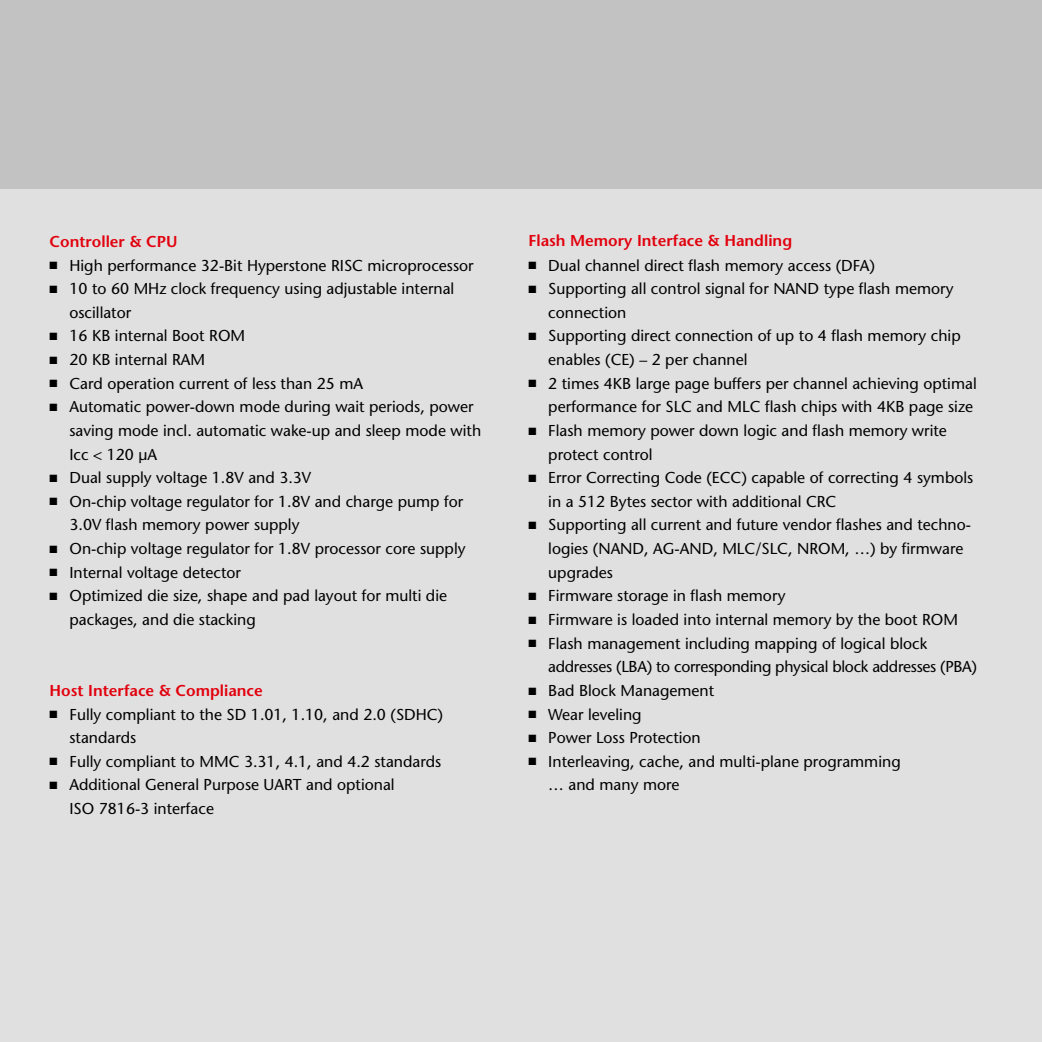
<style>
.page{position:relative;width:1042px;height:1042px;background:#fff}
.page>*{position:absolute;margin:0;border:0;box-sizing:border-box;transform-origin:0 0}
.t1{font:15.75px/23.6px "Stone Sans";color:#000}
.t2{font:15.75px/23.6px "Stone Sans";letter-spacing:-.02em;color:#000}
.t3{font:600 15.75px "Stone Sans";color:#e2000d}
</style>
<div class="page">
<div style="left:0;top:182px;width:1042px;height:860px;background:#e0e0e0"></div>
<div style="left:0;top:0;width:1042px;height:189px;background:#c2c2c2"></div>
<p class="t3" style="left:50px;top:232px;width:129px">Controller &amp; CPU</p>
<p class="t1" style="left:50px;top:253px;width:425px">■ High performance 32-Bit Hyperstone RISC microprocessor</p>
<p class="t1" style="left:69px;top:277px;width:386px;text-indent:-20px">■ 10 to 60 MHz clock frequency using adjustable internal oscillator</p>
<p class="t1" style="left:50px;top:324px;width:197px">■ 16 KB internal Boot ROM</p>
<p class="t1" style="left:50px;top:348px;width:157px">■ 20 KB internal RAM</p>
<p class="t1" style="left:50px;top:371px;width:315px">■ Card operation current of less than 25 mA</p>
<p class="t1" style="left:69px;top:395px;width:413px;text-indent:-20px">■ Automatic power-down mode during wait periods, power saving mode incl. automatic wake-up and sleep mode with<br>Icc &lt; 120 µA</p>
<p class="t1" style="left:50px;top:466px;width:263px">■ Dual supply voltage 1.8V and 3.3V</p>
<p class="t1" style="left:69px;top:489px;width:395px;text-indent:-20px">■ On-chip voltage regulator for 1.8V and charge pump for<br>3.0V flash memory power supply</p>
<p class="t1" style="left:50px;top:537px;width:417px">■ On-chip voltage regulator for 1.8V processor core supply</p>
<p class="t1" style="left:50px;top:560px;width:193px">■ Internal voltage detector</p>
<p class="t1" style="left:69px;top:584px;width:379px;text-indent:-20px">■ Optimized die size, shape and pad layout for multi die packages, and die stacking</p>
<p class="t3" style="left:50px;top:680px;width:215px">Host Interface &amp; Compliance</p>
<p class="t1" style="left:69px;top:702px;width:375px;text-indent:-20px">■ Fully compliant to the SD 1.01, 1.10, and 2.0 (SDHC) standards</p>
<p class="t1" style="left:50px;top:749px;width:393px">■ Fully compliant to MMC 3.31, 4.1, and 4.2 standards</p>
<p class="t1" style="left:69px;top:773px;width:327px;text-indent:-20px">■ Additional General Purpose UART and optional<br>ISO 7816-3 interface</p>
<p class="t3" style="left:528px;top:230px;width:265px">Flash Memory Interface &amp; Handling</p>
<p class="t1" style="left:528px;top:253px;width:348px">■ Dual channel direct flash memory access (DFA)</p>
<p class="t1" style="left:548px;top:277px;width:407px;text-indent:-20px">■ Supporting all control signal for NAND type flash memory connection</p>
<p class="t1" style="left:548px;top:324px;width:414px;text-indent:-20px">■ Supporting direct connection of up to 4 flash memory chip enables (CE) – 2 per channel</p>
<p class="t1" style="left:528px;top:371px;width:450px;text-align:right">■ 2 times 4KB large page buffers per channel achieving optimal performance for SLC and MLC flash chips with 4KB page size</p>
<p class="t1" style="left:548px;top:418px;width:400px;text-indent:-20px">■ Flash memory power down logic and flash memory write protect control</p>
<p class="t1" style="left:548px;top:466px;width:426px;text-indent:-20px">■ Error Correcting Code (ECC) capable of correcting 4 symbols in a 512 Bytes sector with additional CRC</p>
<p class="t1" style="left:548px;top:513px;width:424px;text-indent:-20px">■ Supporting all current and future vendor flashes and techno&shy;logies (NAND, AG-AND, MLC/SLC, NROM, …) by firmware upgrades</p>
<p class="t1" style="left:528px;top:584px;width:258px">■ Firmware storage in flash memory</p>
<p class="t1" style="left:528px;top:607px;width:431px">■ Firmware is loaded into internal memory by the boot ROM</p>
<p class="t2" style="left:548px;top:631px;width:430px;text-indent:-20px">■ Flash management including mapping of logical block addresses (LBA) to corresponding physical block addresses (PBA)</p>
<p class="t1" style="left:528px;top:678px;width:187px">■ Bad Block Management</p>
<p class="t1" style="left:528px;top:702px;width:115px">■ Wear leveling</p>
<p class="t1" style="left:528px;top:726px;width:174px">■ Power Loss Protection</p>
<p class="t1" style="left:548px;top:749px;width:354px;text-indent:-20px">■ Interleaving, cache, and multi-plane programming … and many more</p>
</div>
